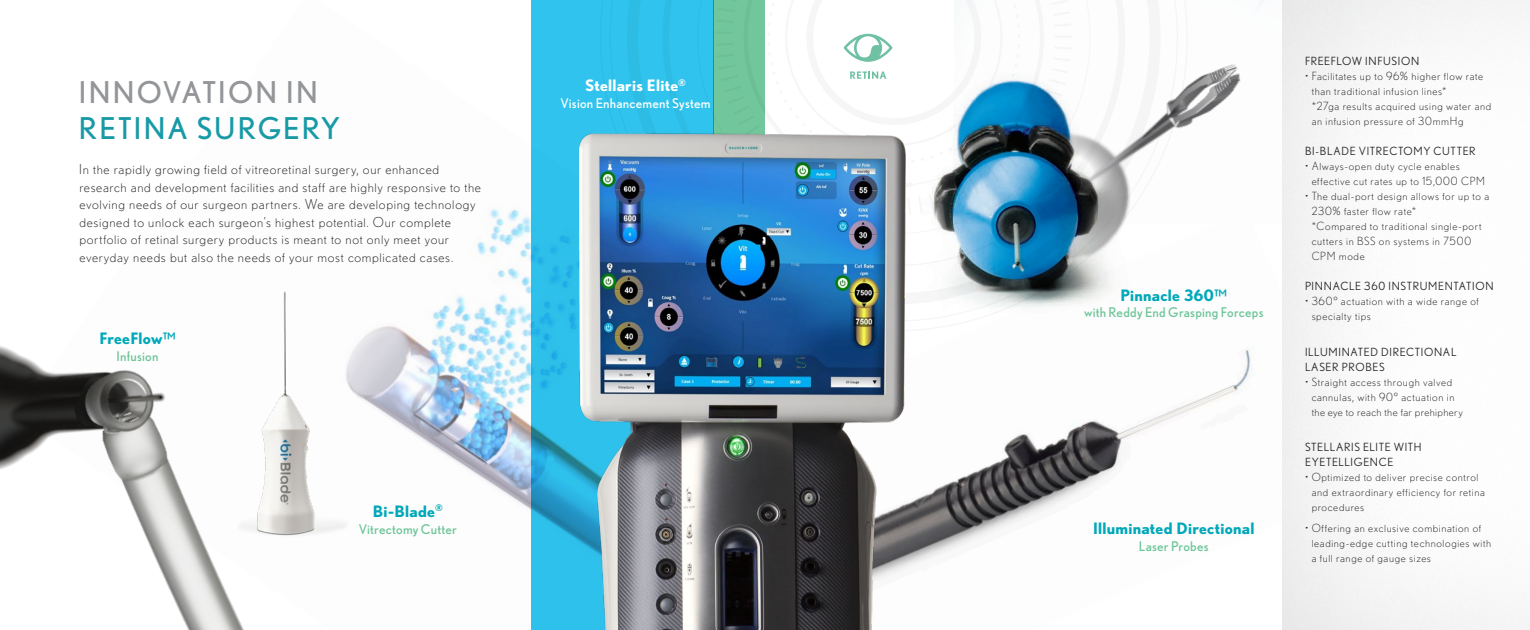
<style>
.page{position:relative;width:1530px;height:630px;background:#fff}
.page>*{position:absolute;margin:0;border:0;box-sizing:border-box;transform-origin:0 0}
.t1{font:30px "Nobel BL";letter-spacing:.065em;color:#189aa6}
.t2{font:30px "Nobel BL";letter-spacing:.075em;color:#939598}
.t3{font:700 15.75px "Nobel";letter-spacing:.015em;color:#00a8b9}
.t4{font:700 15.75px "Nobel";letter-spacing:.015em;color:#fff}
.t5{font:300 13.75px/17.5px "Nobel BL";letter-spacing:.045em;color:#262324}
.t6{font:13.38px "Nobel";letter-spacing:.015em;color:#6dc597}
.t7{font:13.38px "Nobel";letter-spacing:.015em;color:#fff}
.t8{font:300 11.25px/15px "Nobel BL";letter-spacing:.055em;color:#231f20}
.t9{font:11.25px/15px "Nobel BL";letter-spacing:.055em;color:#231f20}
</style>
<div class="page">
<img style="left:428px;top:208px;width:103px;height:302px">
<img style="left:947px;top:349px;width:304px;height:203px">
<img style="left:0;top:291px;width:428px;height:339px">
<img style="left:947px;top:208px;width:182px;height:105px">
<div style="left:531px;top:0;width:183px;height:630px;background:#2fc3ed"></div>
<div style="left:714px;top:0;width:51px;height:630px;background:#71c69b"></div>
<img style="left:540px;top:106px;width:407px;height:524px">
<svg style="left:741px;top:0;width:604px;height:208px"></svg>
<p class="t2" style="left:79px;top:75px;width:240px">INNOVATION IN</p>
<p class="t1" style="left:79px;top:111px;width:263px">RETINA SURGERY</p>
<p class="t5" style="left:79px;top:160px;width:403px">In the rapidly growing field of vitreoretinal surgery, our enhanced research and development facilities and staff are highly responsive to the evolving needs of our surgeon partners. We are developing technology designed to unlock each surgeon’s highest potential. Our complete portfolio of retinal surgery products is meant to not only meet your everyday needs but also the needs of your most complicated cases.</p>
<p class="t3" style="left:99px;top:329px;width:78px">FreeFlow™</p>
<p class="t6" style="left:117px;top:349px;width:43px">Infusion</p>
<p class="t4" style="left:585px;top:76px;width:103px">Stellaris Elite<sup>®</sup></p>
<p class="t7" style="left:561px;top:96px;width:151px">Vision Enhancement System</p>
<p class="t3" style="left:1120px;top:285px;width:108px">Pinnacle 360™</p>
<p class="t6" style="left:1084px;top:305px;width:181px">with Reddy End Grasping Forceps</p>
<p class="t3" style="left:373px;top:502px;width:72px">Bi-Blade<sup>®</sup></p>
<p class="t6" style="left:359px;top:521px;width:100px">Vitrectomy Cutter</p>
<p class="t3" style="left:1093px;top:519px;width:163px">Illuminated Directional</p>
<p class="t6" style="left:1139px;top:539px;width:71px">Laser Probes</p>
<p class="t9" style="left:1305px;top:54px;width:116px">FREEFLOW INFUSION</p>
<p class="t8" style="left:1312px;top:69px;width:181px;text-indent:-7px">• Facilitates up to 96% higher flow rate than traditional infusion lines*<br>*27ga results acquired using water and an infusion pressure of 30mmHg</p>
<p class="t9" style="left:1305px;top:144px;width:172px">BI-BLADE VITRECTOMY CUTTER</p>
<p class="t8" style="left:1312px;top:159px;width:175px;text-indent:-7px">• Always-open duty cycle enables effective cut rates up to 15,000 CPM</p>
<p class="t8" style="left:1312px;top:189px;width:179px;text-indent:-7px">• The dual-port design allows for up to a<br>230% faster flow rate*<br>*Compared to traditional single-port cutters in BSS on systems in 7500<br>CPM mode</p>
<p class="t9" style="left:1305px;top:279px;width:190px">PINNACLE 360 INSTRUMENTATION</p>
<p class="t8" style="left:1312px;top:294px;width:169px;text-indent:-7px">• 360° actuation with a wide range of specialty tips</p>
<p class="t9" style="left:1305px;top:344px;width:153px">ILLUMINATED DIRECTIONAL<br>LASER PROBES</p>
<p class="t8" style="left:1312px;top:374px;width:153px;text-indent:-7px">• Straight access through valved cannulas, with 90° actuation in the eye to reach the far prehiphery</p>
<p class="t9" style="left:1305px;top:440px;width:118px">STELLARIS ELITE WITH<br>EYETELLIGENCE</p>
<p class="t8" style="left:1312px;top:470px;width:175px;text-indent:-7px">• Optimized to deliver precise control and extraordinary efficiency for retina procedures</p>
<p class="t8" style="left:1312px;top:520px;width:181px;text-indent:-7px">• Offering an exclusive combination of leading-edge cutting technologies with a full range of gauge sizes</p>
</div>
